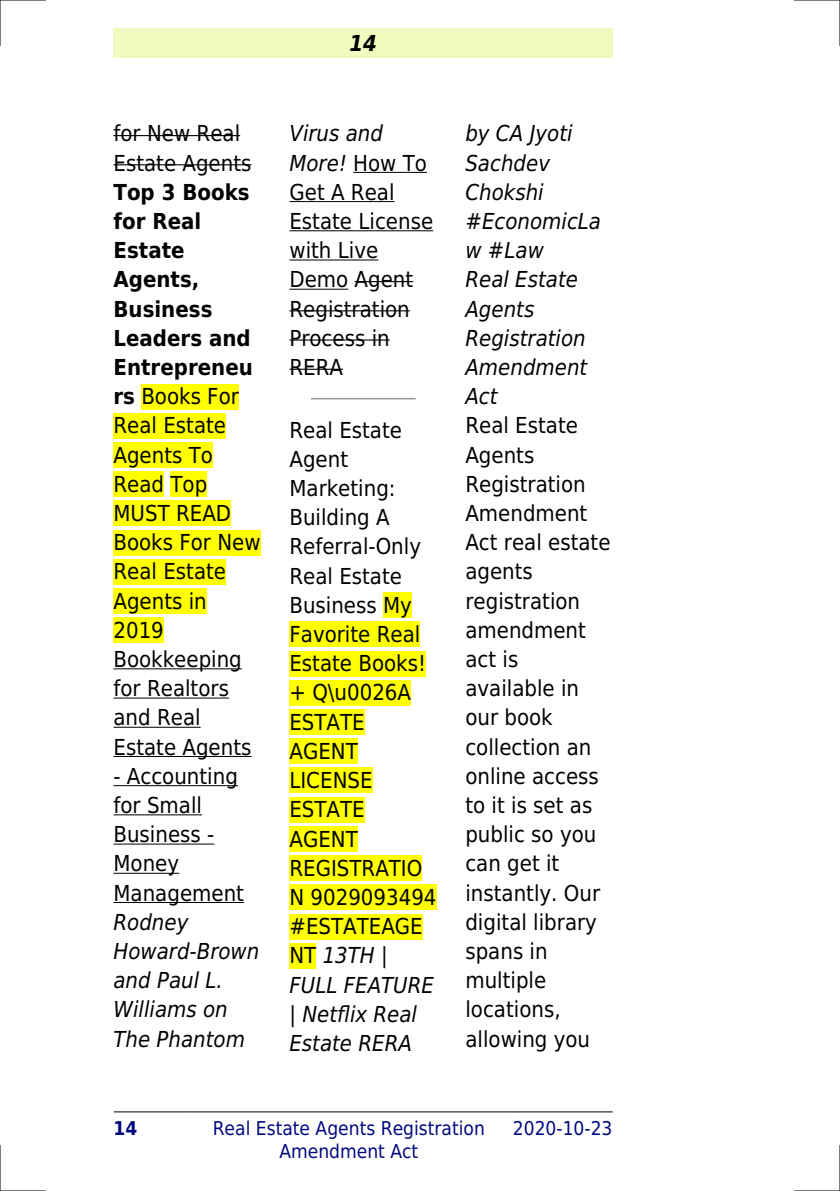
<style>
.page{position:relative;width:840px;height:1191px;background:#fff}
.page>*{position:absolute;margin:0;border:0;box-sizing:border-box;transform-origin:0 0}
.t1{font:22px/29.2px "DejaVu Sans Condensed";color:#000}
.t2{font:italic 22px/29.2px "DejaVu Sans Condensed";color:#000}
.t3{font:italic 700 22px "DejaVu Sans Condensed";color:#000}
.t4{font:19px/22.8px "DejaVu Sans Condensed";color:#000880;text-align:center}
.t5{font:700 19px "DejaVu Sans Condensed";color:#000880}
.s1{font-weight:700}
.s2{font-style:italic}
</style>
<div class="page">
<div style="left:113px;top:28px;width:499px;height:30px;background:#effbbe"></div>
<hr style="left:114px;top:1111px;width:70px;height:1px;background:#000">
<hr style="left:185px;top:1111px;width:327px;height:1px;background:#000">
<hr style="left:513px;top:1111px;width:99px;height:1px;background:#000">
<hr style="left:113px;top:135px;width:127px;height:1px;background:#000">
<hr style="left:113px;top:164px;width:138px;height:1px;background:#000">
<div style="left:141px;top:384px;width:98px;height:25px;background:#ff0"></div>
<div style="left:113px;top:413px;width:113px;height:25px;background:#ff0"></div>
<div style="left:113px;top:442px;width:100px;height:26px;background:#ff0"></div>
<div style="left:113px;top:471px;width:51px;height:26px;background:#ff0"></div>
<div style="left:170px;top:471px;width:37px;height:26px;background:#ff0"></div>
<div style="left:113px;top:500px;width:118px;height:26px;background:#ff0"></div>
<div style="left:113px;top:530px;width:147px;height:25px;background:#ff0"></div>
<div style="left:113px;top:559px;width:113px;height:25px;background:#ff0"></div>
<div style="left:113px;top:588px;width:94px;height:26px;background:#ff0"></div>
<div style="left:113px;top:617px;width:51px;height:26px;background:#ff0"></div>
<hr style="left:113px;top:668px;width:129px;height:1px;background:#000">
<hr style="left:113px;top:697px;width:116px;height:1px;background:#000">
<hr style="left:113px;top:727px;width:87px;height:1px;background:#000">
<hr style="left:113px;top:756px;width:138px;height:1px;background:#000">
<hr style="left:113px;top:785px;width:125px;height:1px;background:#000">
<hr style="left:113px;top:814px;width:89px;height:1px;background:#000">
<hr style="left:113px;top:843px;width:101px;height:1px;background:#000">
<hr style="left:113px;top:872px;width:66px;height:1px;background:#000">
<hr style="left:113px;top:902px;width:131px;height:1px;background:#000">
<hr style="left:353px;top:172px;width:74px;height:1px;background:#000">
<hr style="left:289px;top:201px;width:105px;height:1px;background:#000">
<hr style="left:289px;top:230px;width:144px;height:1px;background:#000">
<hr style="left:289px;top:259px;width:89px;height:1px;background:#000">
<hr style="left:289px;top:289px;width:59px;height:1px;background:#000">
<hr style="left:354px;top:281px;width:59px;height:1px;background:#000">
<hr style="left:289px;top:310px;width:120px;height:1px;background:#000">
<hr style="left:289px;top:339px;width:100px;height:1px;background:#000">
<hr style="left:289px;top:369px;width:54px;height:1px;background:#000">
<hr style="left:311px;top:398px;width:103px;height:1px;background:#999">
<div style="left:383px;top:592px;width:29px;height:26px;background:#ff0"></div>
<div style="left:289px;top:621px;width:131px;height:26px;background:#ff0"></div>
<div style="left:289px;top:651px;width:137px;height:25px;background:#ff0"></div>
<div style="left:289px;top:680px;width:122px;height:25px;background:#ff0"></div>
<div style="left:289px;top:709px;width:75px;height:26px;background:#ff0"></div>
<div style="left:289px;top:738px;width:68px;height:26px;background:#ff0"></div>
<div style="left:289px;top:767px;width:83px;height:26px;background:#ff0"></div>
<div style="left:289px;top:797px;width:75px;height:25px;background:#ff0"></div>
<div style="left:289px;top:826px;width:68px;height:25px;background:#ff0"></div>
<div style="left:289px;top:855px;width:133px;height:26px;background:#ff0"></div>
<div style="left:289px;top:884px;width:147px;height:26px;background:#ff0"></div>
<div style="left:289px;top:913px;width:133px;height:26px;background:#ff0"></div>
<div style="left:289px;top:943px;width:27px;height:25px;background:#ff0"></div>
<hr style="left:0;top:0;width:45px;height:1px;background:#000">
<hr style="left:794px;top:0;width:45px;height:1px;background:#000">
<hr style="left:0;top:1190px;width:45px;height:1px;background:#000">
<hr style="left:794px;top:1190px;width:45px;height:1px;background:#000">
<hr style="left:0;top:0;width:1px;height:45px;background:#000">
<hr style="left:0;top:1145px;width:1px;height:46px;background:#000">
<hr style="left:839px;top:0;width:1px;height:45px;background:#000">
<hr style="left:839px;top:1145px;width:1px;height:46px;background:#000">
<p class="t1" style="left:113px;top:119px;width:139px">for New Real<br>Estate Agents</p>
<p class="t1" style="left:113px;top:177px;width:148px"><span class="s1">Top 3 Books for Real<br>Estate<br>Agents,<br>Business<br>Leaders and<br>Entrepreneu rs</span> Books For<br>Real Estate<br>Agents To<br>Read Top<br>MUST READ<br>Books For New<br>Real Estate<br>Agents in<br>2019<br>Bookkeeping for Realtors and Real<br>Estate Agents</p>
<p class="t1" style="left:113px;top:761px;width:132px">- Accounting for Small<br>Business -<br>Money<br>Management</p>
<p class="t2" style="left:113px;top:907px;width:147px">Rodney<br>Howard-Brown and Paul L.<br>Williams on<br>The Phantom</p>
<p class="t3" style="left:349px;top:30px;width:29px">14</p>
<p class="t1" style="left:289px;top:119px;width:145px"><span class="s2">Virus and<br>More!</span> How To<br>Get A Real<br>Estate License with Live<br>Demo Agent<br>Registration<br>Process in<br>RERA</p>
<p class="t1" style="left:289px;top:415px;width:148px">Real Estate<br>Agent<br>Marketing:<br>Building A<br>Referral-Only<br>Real Estate<br>Business My<br>Favorite Real<br>Estate Books! + Q\u0026A<br>ESTATE<br>AGENT<br>LICENSE<br>ESTATE<br>AGENT<br>REGISTRATIO<br>N 9029093494 #ESTATEAGE<br>NT <span class="s2">13TH |<br>FULL FEATURE | Netflix Real<br>Estate RERA</span></p>
<p class="t2" style="left:465px;top:119px;width:137px">by CA Jyoti<br>Sachdev<br>Chokshi #EconomicLa w #Law<br>Real Estate<br>Agents<br>Registration<br>Amendment<br>Act</p>
<p class="t1" style="left:465px;top:411px;width:147px">Real Estate<br>Agents<br>Registration<br>Amendment<br>Act real estate agents registration amendment act is available in our book collection an online access to it is set as public so you can get it instantly. Our digital library spans in multiple locations, allowing you</p>
<p class="t5" style="left:113px;top:1117px;width:25px">14</p>
<p class="t4" style="left:212px;top:1117px;width:273px">Real Estate Agents Registration<br>Amendment Act</p>
<p class="t4" style="left:512px;top:1117px;width:101px">2020-10-23</p>
</div>
